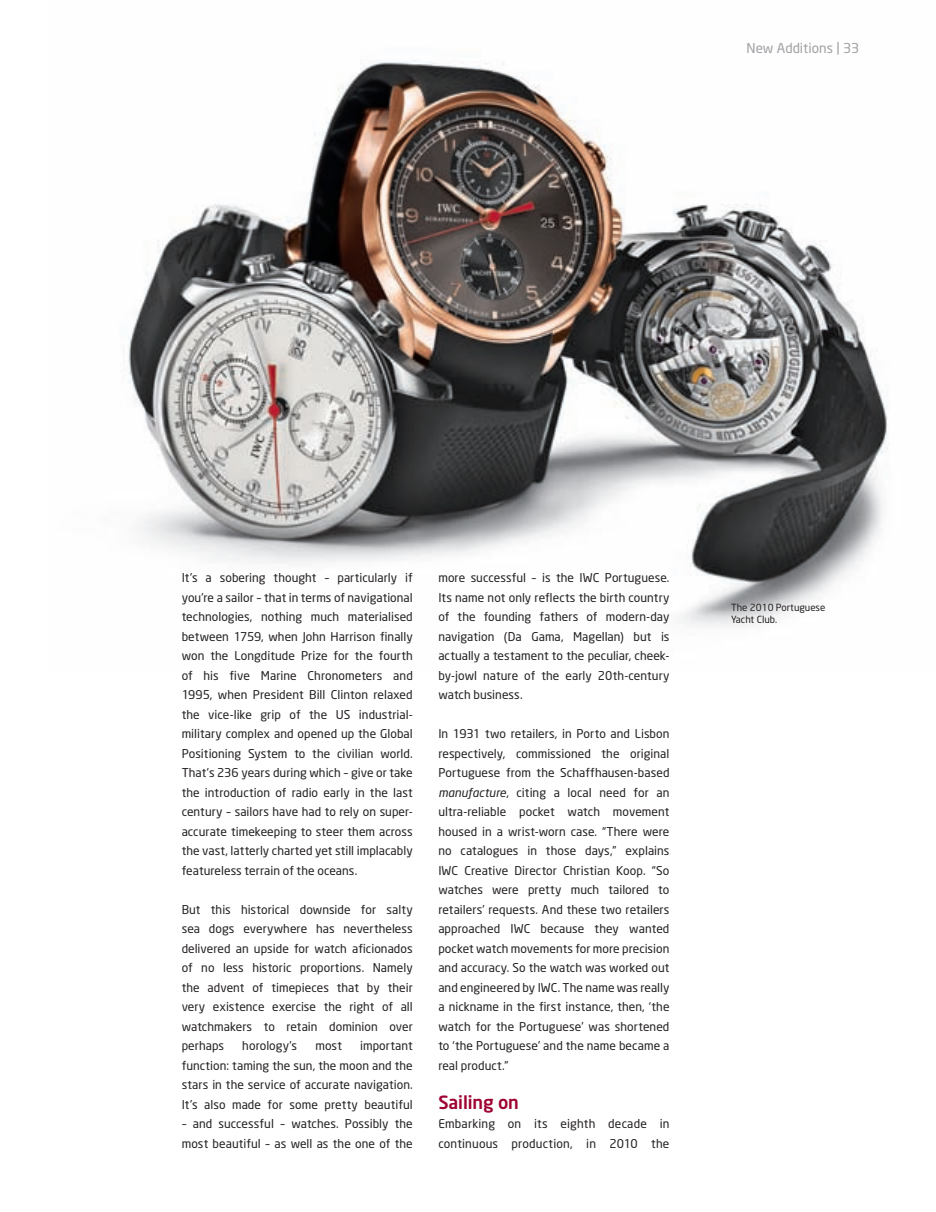
<style>
.page{position:relative;width:936px;height:1212px;background:#fff}
.page>*{position:absolute;margin:0;border:0;box-sizing:border-box;transform-origin:0 0}
.t1{font:500 18px "Neo Sans";letter-spacing:-.005em;color:#9e0131}
.t2{font:13.5px "Neo Sans";color:#a0a1a5}
.t3{font:12px/19.5px "Neo Sans";letter-spacing:.005em;color:#231f20;text-align:justify}
.t4{font:9.75px/12px "Neo Sans";color:#231f20}
.s1{font-style:italic}
</style>
<div class="page">
<img style="left:123px;top:60px;width:765px;height:566px">
<p class="t2" style="left:746px;top:40px;width:114px">New Additions | 33</p>
<p class="t3" style="left:182px;top:568px;width:233px">It’s a sobering thought – particularly if you’re a sailor – that in terms of navigational technologies, nothing much materialised between 1759, when John Harrison finally won the Longditude Prize for the fourth of his five Marine Chronometers and 1995, when President Bill Clinton relaxed the vice-like grip of the US industrial&shy;military complex and opened up the Global Positioning System to the civilian world.<br>That’s 236 years during which – give or take the introduction of radio early in the last century – sailors have had to rely on super&shy;accurate timekeeping to steer them across the vast, latterly charted yet still implacably featureless terrain of the oceans.</p>
<p class="t3" style="left:182px;top:899px;width:232px">But this historical downside for salty sea dogs everywhere has nevertheless delivered an upside for watch aficionados of no less historic proportions. Namely the advent of timepieces that by their very existence exercise the right of all watchmakers to retain dominion over perhaps</p>
<p class="t3" style="left:182px;top:1036px;width:233px;text-indent:178px">important function: taming the sun, the moon and the stars in the service of accurate navigation.<br>It’s also made for some pretty beautiful</p>
<p class="t3" style="left:182px;top:1114px;width:233px">– and successful – watches. Possibly the most beautiful – as well as the one of the</p>
<p class="t3" style="left:242px;top:1036px;width:56px">horology’s</p>
<p class="t3" style="left:315px;top:1036px;width:28px">most</p>
<p class="t3" style="left:438px;top:568px;width:233px">more successful – is the IWC Portuguese.<br>Its name not only reflects the birth country of the founding fathers of modern-day navigation (Da Gama, Magellan) but is actually a testament to the peculiar, cheek&shy;by-jowl nature of the early 20th-century watch business.</p>
<p class="t3" style="left:438px;top:724px;width:233px">In 1931 two retailers, in Porto and Lisbon respectively, commissioned the original Portuguese from the Schaffhausen-based <span class="s1">manufacture</span>, citing a local need for an ultra-reliable pocket watch movement housed in a wrist-worn case. “There were no catalogues in those days,” explains IWC Creative Director Christian Koop. “So watches were pretty much tailored to retailers’ requests. And these two retailers approached IWC because they wanted pocket watch movements for more precision and accuracy. So the watch was worked out and engineered by IWC. The name was really a nickname in the first instance, then, ‘the watch for the Portuguese’ was shortened to ‘the Portuguese’ and the name became a real product.”</p>
<h1 class="t1" style="left:438px;top:1090px;width:82px">Sailing on</h1>
<p class="t3" style="left:438px;top:1114px;width:233px">Embarking on its eighth decade in continuous production, in 2010 the</p>
<p class="t4" style="left:731px;top:601px;width:96px">The 2010 Portuguese<br>Yacht Club.</p>
</div>
